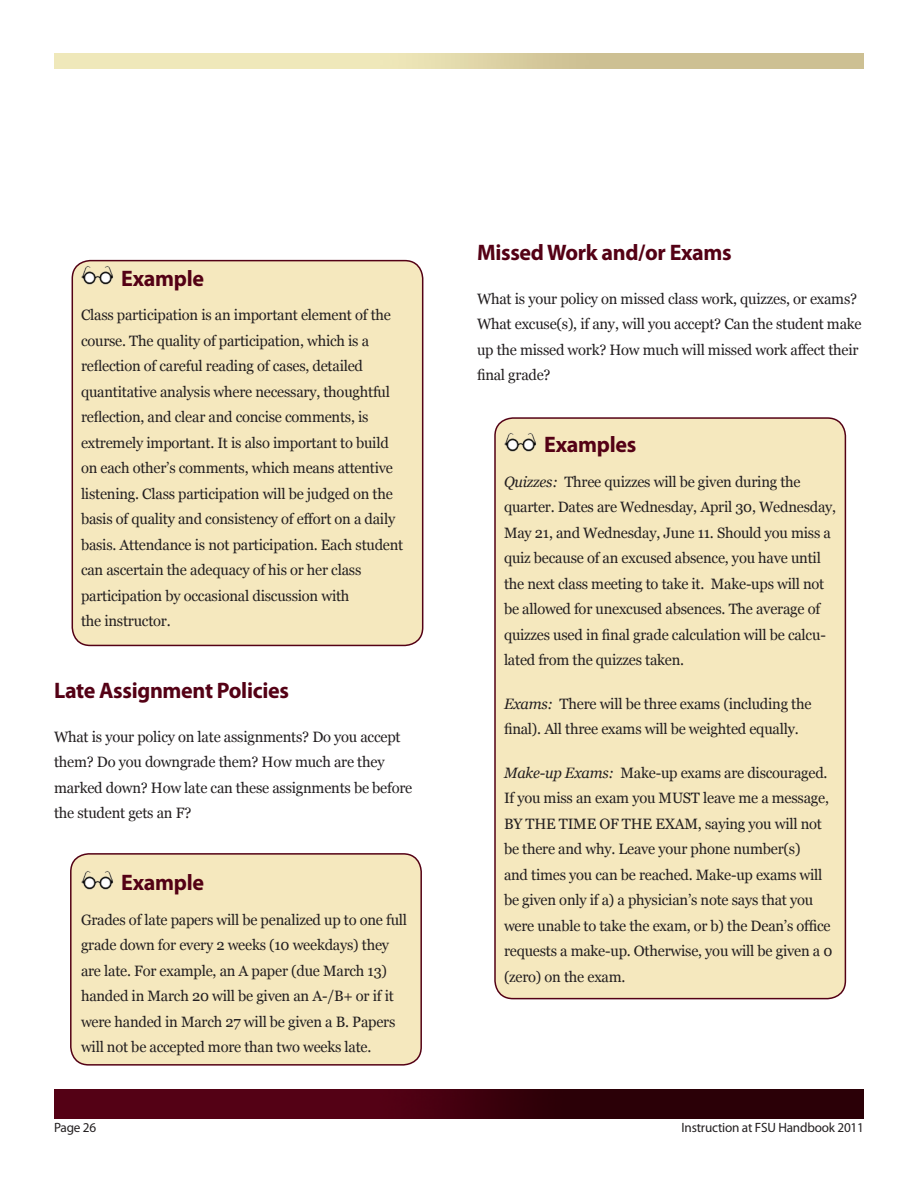
<style>
.page{position:relative;width:918px;height:1188px;background:#fff}
.page>*{position:absolute;margin:0;border:0;box-sizing:border-box;transform-origin:0 0}
.header_2{font:700 22.5px "Myriad Pro";letter-spacing:-.015em;color:#540115}
.header_related_chapt{font:700 22.5px "Myriad Pro";letter-spacing:-.015em;color:#540115}
.chapter_reference{font:15px/25.5px "Georgia";letter-spacing:-.015em;color:#231f20}
.Normal_Paragraph_Tex{font:15px/25.5px "Georgia";letter-spacing:-.015em;color:#231f20}
.t1{font:13.5px "Myriad Pro";letter-spacing:-.015em;color:#231f20}
.s1{font-style:italic}
</style>
<div class="page">
<img style="left:54px;top:1090px;width:810px;height:29px">
<div style="left:495px;top:418px;width:350px;height:581px;background:#f5e8be;border-radius:18px"></div>
<div style="left:494px;top:417px;width:352px;height:582px;border:2px solid #540115;border-radius:18px"></div>
<div style="left:71px;top:854px;width:350px;height:211px;background:#f5e8be;border-radius:18px"></div>
<div style="left:70px;top:853px;width:352px;height:213px;border:2px solid #540115;border-radius:18px"></div>
<div style="left:72px;top:261px;width:351px;height:384px;background:#f5e8be;border-radius:18px"></div>
<div style="left:72px;top:260px;width:351px;height:386px;border:2px solid #540115;border-radius:18px"></div>
<img style="left:81px;top:259px;width:32px;height:26px">
<img style="left:81px;top:871px;width:32px;height:19px">
<img style="left:504px;top:433px;width:32px;height:19px">
<p class="header_related_chapt" style="left:121px;top:263px;width:84px">Example</p>
<p class="chapter_reference" style="left:81px;top:302px;width:324px">Class participation is an important element of the course. The quality of participation, which is a reflection of careful reading of cases, detailed quantitative analysis where necessary, thoughtful reflection, and clear and concise comments, is extremely important. It is also important to build on each other’s comments, which means attentive listening. Class participation will be judged on the basis of quality and consistency of effort on a daily basis. Attendance is not participation. Each student can ascertain the adequacy of his or her class participation by occasional discussion with<br>the instructor.</p>
<p class="header_2" style="left:54px;top:676px;width:236px">Late Assignment Policies</p>
<p class="Normal_Paragraph_Tex" style="left:54px;top:724px;width:360px">What is your policy on late assignments? Do you accept them? Do you downgrade them? How much are they marked down? How late can these assignments be before the student gets an F?</p>
<p class="header_related_chapt" style="left:121px;top:868px;width:84px">Example</p>
<p class="chapter_reference" style="left:81px;top:907px;width:328px">Grades of late papers will be penalized up to one full grade down for every 2 weeks (10 weekdays) they are late. For example, an A paper (due March 13) handed in March 20 will be given an A-/B+ or if it were handed in March 27 will be given a B. Papers will not be accepted more than two weeks late.</p>
<p class="header_2" style="left:477px;top:238px;width:256px">Missed Work and/or Exams</p>
<p class="Normal_Paragraph_Tex" style="left:477px;top:286px;width:386px">What is your policy on missed class work, quizzes, or exams?<br>What excuse(s), if any, will you accept? Can the student make up the missed work? How much will missed work affect their final grade?</p>
<p class="header_related_chapt" style="left:544px;top:430px;width:93px">Examples</p>
<p class="chapter_reference" style="left:504px;top:469px;width:334px"><span class="s1">Quizzes:</span> Three quizzes will be given during the quarter. Dates are Wednesday, April 30, Wednesday, May 21, and Wednesday, June 11. Should you miss a quiz because of an excused absence, you have until the next class meeting to take it. Make-ups will not be allowed for unexcused absences. The average of quizzes used in final grade calculation will be calcu&shy;lated from the quizzes taken.</p>
<p class="chapter_reference" style="left:504px;top:691px;width:309px"><span class="s1">Exams:</span> There will be three exams (including the final). All three exams will be weighted equally.</p>
<p class="chapter_reference" style="left:504px;top:760px;width:330px"><span class="s1">Make-up Exams:</span> Make-up exams are discouraged.<br>If you miss an exam you MUST leave me a message, BY THE TIME OF THE EXAM, saying you will not be there and why. Leave your phone number(s)<br>and times you can be reached. Make-up exams will be given only if a) a physician’s note says that you were unable to take the exam, or b) the Dean’s office requests a make-up. Otherwise, you will be given a 0 (zero) on the exam.</p>
<p class="t1" style="left:54px;top:1119px;width:44px">Page 26</p>
<p class="t1" style="left:681px;top:1119px;width:184px">Instruction at FSU Handbook 2011</p>
</div>
